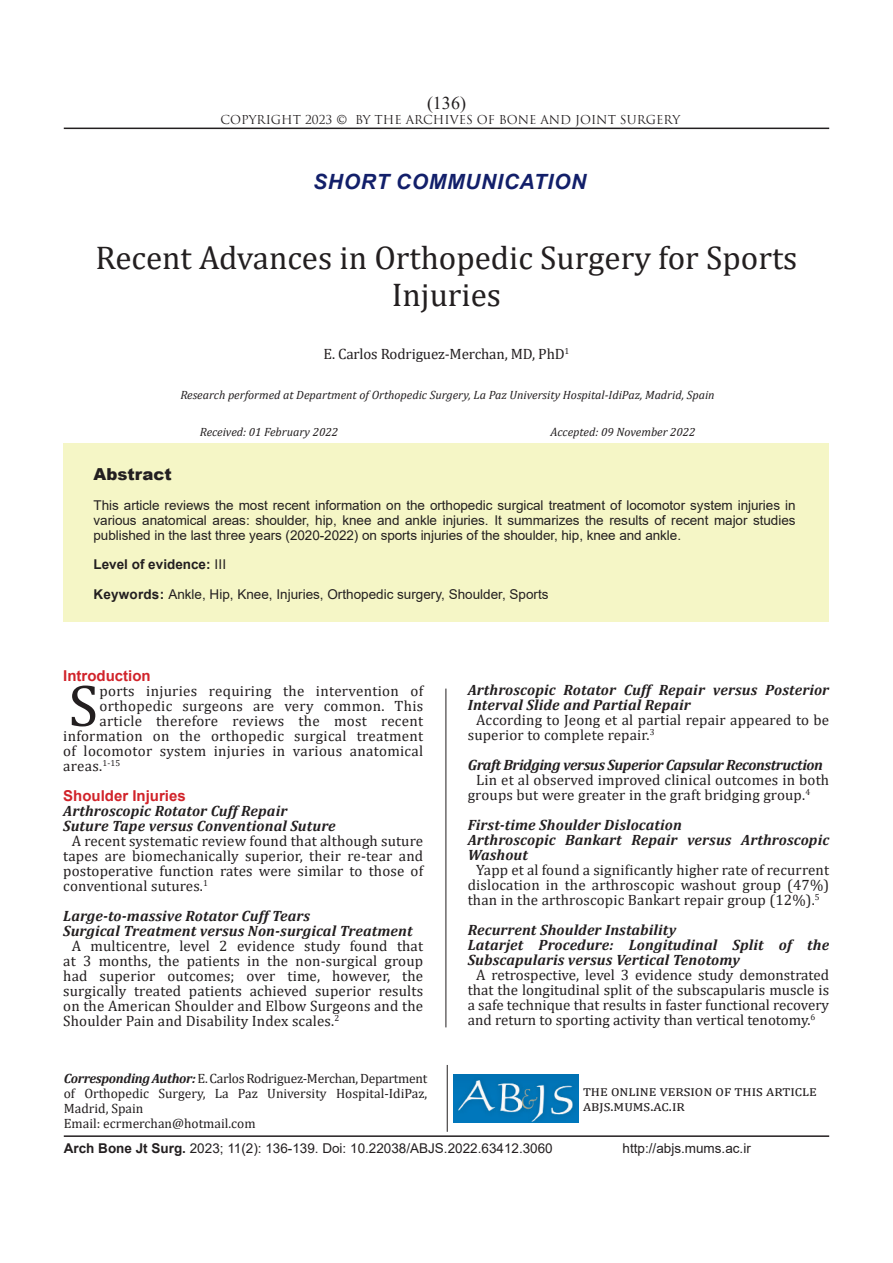
<style>
.page{position:relative;width:893px;height:1263px;background:#fff}
.page>*{position:absolute;margin:0;border:0;box-sizing:border-box;transform-origin:0 0}
.Titr_ghermez_ABJS{font:60px "Cambria";color:#231f20}
.t1{font:33px/36.9px "Cambria";color:#231f20;text-align:center}
.sartitr{font:italic 700 21px "Arial";letter-spacing:.035em;color:#121f6a}
.t2{font:18px "Times New Roman";color:#231f20}
.CHEKIDEH{font:900 16.5px "Arial";color:#231f20}
.Titr_ghermez_ABJS-2{font:15px/15px "Cambria";letter-spacing:.01em;color:#231f20;text-align:justify}
.t3{font:italic 700 15px/15px "Cambria";letter-spacing:.01em;color:#231f20}
.t4{font:italic 700 15px "Cambria";letter-spacing:-.025em;color:#231f20}
.Titr_ghermez_ABJS-3{font:15px "Cambria";letter-spacing:-.01em;color:#231f20}
.Titr_ghermez_ABJS-4{font:700 15px "Arial";color:#d1232a}
.CHEKIDEH-2{font:13.5px/14.9px "Arial";color:#231f20;text-align:justify}
.نویسنده_مسئول{font:13.5px/15px "Cambria";color:#231f20;text-align:justify}
.CHEKIDEH-3{font:700 13.5px "Arial";color:#231f20}
.ریسرچ{font:italic 12px "Cambria";color:#231f20}
.t5{font:12px "Trajan Pro";color:#231f20}
.tarikh{font:italic 12px "Cambria";color:#231f20}
.s1{font-weight:400}
.s2{font-weight:700}
.s3{font-weight:700;font-style:italic}
</style>
<div class="page">
<hr style="left:64px;top:128px;width:765px;height:1px;background:#231f20">
<hr style="left:64px;top:1135px;width:765px;height:2px;background:#231f20">
<hr style="left:447px;top:1065px;width:1px;height:67px;background:#231f20">
<img style="left:454px;top:1075px;width:125px;height:47px">
<div style="left:63px;top:443px;width:765px;height:178px;background:#f5f6c6"></div>
<hr style="left:446px;top:689px;width:1px;height:338px;background:#231f20">
<p class="t2" style="left:427px;top:91px;width:40px">)136(</p>
<p class="t5" style="left:221px;top:112px;width:461px">COPYRIGHT 2023 © BY THE ARCHIVES OF BONE AND JOINT SURGERY</p>
<p class="sartitr" style="left:313px;top:167px;width:275px">SHORT COMMUNICATION</p>
<p class="t1" style="left:96px;top:239px;width:703px">Recent Advances in Orthopedic Surgery for Sports<br>Injuries</p>
<p class="Titr_ghermez_ABJS-3" style="left:324px;top:345px;width:247px">E. Carlos Rodriguez-Merchan, MD, PhD<sup>1</sup></p>
<p class="ریسرچ" style="left:180px;top:386px;width:536px">Research performed at Department of Orthopedic Surgery, La Paz University Hospital-IdiPaz, Madrid, Spain</p>
<p class="tarikh" style="left:200px;top:423px;width:140px">Received: 01 February 2022</p>
<p class="tarikh" style="left:551px;top:423px;width:147px">Accepted: 09 November 2022</p>
<p class="CHEKIDEH" style="left:94px;top:462px;width:80px">Abstract</p>
<p class="CHEKIDEH-2" style="left:94px;top:498px;width:703px">This article reviews the most recent information on the orthopedic surgical treatment of locomotor system injuries in various anatomical areas: shoulder, hip, knee and ankle injuries. It summarizes the results of recent major studies published in the last three years (2020-2022) on sports injuries of the shoulder, hip, knee and ankle.</p>
<p class="CHEKIDEH-3" style="left:94px;top:555px;width:134px">Level of evidence: <span class="s1">III</span></p>
<p class="CHEKIDEH-2" style="left:94px;top:587px;width:456px"><span class="s2">Keywords:</span> Ankle, Hip, Knee, Injuries, Orthopedic surgery, Shoulder, Sports</p>
<p class="Titr_ghermez_ABJS-4" style="left:63px;top:665px;width:89px">Introduction</p>
<p class="Titr_ghermez_ABJS" style="left:68px;top:670px;width:31px">S</p>
<p class="Titr_ghermez_ABJS-2" style="left:99px;top:683px;width:325px">ports injuries requiring the intervention of</p>
<p class="Titr_ghermez_ABJS-2" style="left:99px;top:698px;width:325px">orthopedic surgeons are very common. This</p>
<p class="Titr_ghermez_ABJS-2" style="left:99px;top:713px;width:325px">article therefore reviews the most recent</p>
<p class="Titr_ghermez_ABJS-2" style="left:63px;top:728px;width:361px">information on the orthopedic surgical treatment</p>
<p class="Titr_ghermez_ABJS-2" style="left:63px;top:743px;width:361px">of locomotor system injuries in various anatomical</p>
<p class="Titr_ghermez_ABJS-2" style="left:63px;top:758px;width:59px">areas.<sup>1-15</sup></p>
<p class="Titr_ghermez_ABJS-4" style="left:63px;top:785px;width:124px">Shoulder Injuries</p>
<p class="t3" style="left:63px;top:803px;width:225px">Arthroscopic Rotator Cuff Repair</p>
<p class="t3" style="left:63px;top:818px;width:274px">Suture Tape versus Conventional Suture</p>
<p class="Titr_ghermez_ABJS-2" style="left:63px;top:833px;width:361px;text-indent:9px">A recent systematic review found that although suture tapes are biomechanically superior, their re-tear and postoperative function rates were similar to those of conventional sutures.<sup>1</sup></p>
<p class="t3" style="left:63px;top:908px;width:248px">Large-to-massive Rotator Cuff Tears</p>
<p class="t3" style="left:63px;top:923px;width:351px">Surgical Treatment versus Non-surgical Treatment</p>
<p class="Titr_ghermez_ABJS-2" style="left:63px;top:938px;width:362px;text-indent:9px">A multicentre, level 2 evidence study found that at 3 months, the patients in the non-surgical group had superior outcomes; over time, however, the surgically treated patients achieved superior results on the American Shoulder and Elbow Surgeons and the Shoulder Pain and Disability Index scales.<sup>2</sup></p>
<p class="نویسنده_مسئول" style="left:64px;top:1071px;width:365px"><span class="s3">Corresponding Author:</span> E. Carlos Rodriguez-Merchan, Department of Orthopedic Surgery, La Paz University Hospital-IdiPaz, Madrid, Spain</p>
<p class="نویسنده_مسئول" style="left:64px;top:1116px;width:193px">Email: ecrmerchan@hotmail.com</p>
<p class="t3" style="left:468px;top:682px;width:363px">Arthroscopic Rotator Cuff Repair versus Posterior<br>Interval Slide and Partial Repair</p>
<p class="Titr_ghermez_ABJS-2" style="left:468px;top:712px;width:363px;text-indent:9px">According to Jeong et al partial repair appeared to be superior to complete repair.<sup>3</sup></p>
<p class="t4" style="left:468px;top:754px;width:357px">Graft Bridging versus Superior Capsular Reconstruction</p>
<p class="Titr_ghermez_ABJS-2" style="left:468px;top:772px;width:363px;text-indent:9px">Lin et al observed improved clinical outcomes in both groups but were greater in the graft bridging group.<sup>4</sup></p>
<p class="t3" style="left:468px;top:817px;width:216px">First-time Shoulder Dislocation</p>
<p class="t3" style="left:468px;top:832px;width:363px">Arthroscopic Bankart Repair versus Arthroscopic<br>Washout</p>
<p class="Titr_ghermez_ABJS-2" style="left:468px;top:862px;width:363px;text-indent:9px">Yapp et al found a significantly higher rate of recurrent dislocation in the arthroscopic washout group (47%) than in the arthroscopic Bankart repair group (12%).<sup>5</sup></p>
<p class="t3" style="left:468px;top:922px;width:210px">Recurrent Shoulder Instability</p>
<p class="t3" style="left:468px;top:937px;width:363px">Latarjet Procedure: Longitudinal Split of the<br>Subscapularis versus Vertical Tenotomy</p>
<p class="Titr_ghermez_ABJS-2" style="left:468px;top:967px;width:363px;text-indent:9px">A retrospective, level 3 evidence study demonstrated that the longitudinal split of the subscapularis muscle is a safe technique that results in faster functional recovery and return to sporting activity than vertical tenotomy.<sup>6</sup></p>
<p class="Titr_ghermez_ABJS-2" style="left:583px;top:1083px;width:235px">the online version of this article abjs.mums.ac.ir</p>
<p class="CHEKIDEH-2" style="left:64px;top:1140px;width:491px"><span class="s2">Arch Bone Jt Surg.</span> 2023; 11(2): 136-139. Doi: 10.22038/ABJS.2022.63412.3060</p>
<p class="CHEKIDEH-2" style="left:623px;top:1140px;width:130px">http://abjs.mums.ac.ir</p>
</div>
